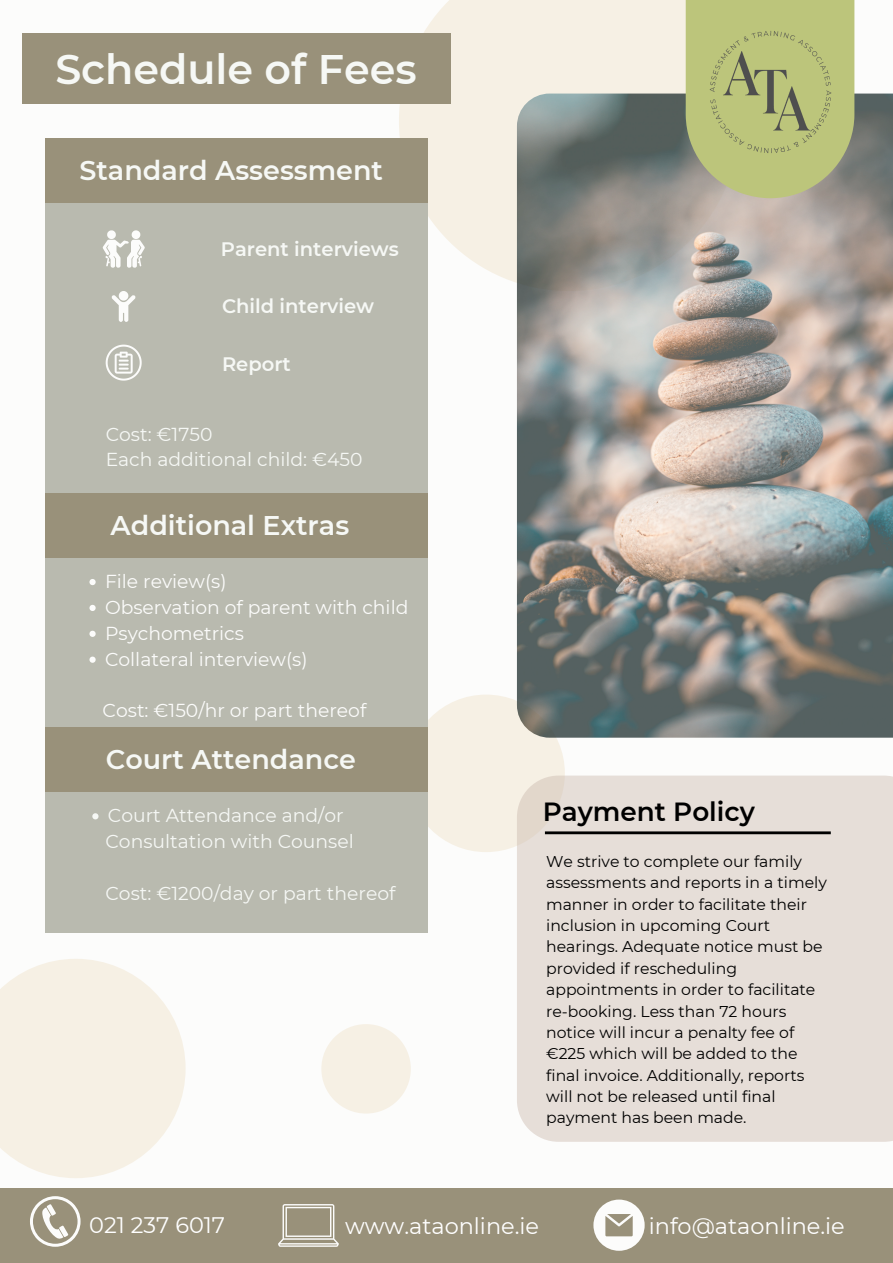
<style>
.page{position:relative;width:893px;height:1263px;background:#fcfcfb}
.page>*{position:absolute;margin:0;border:0;box-sizing:border-box;transform-origin:0 0}
.t1{font:600 41.25px "Montserrat";color:#f6f8f5}
.t2{font:600 27px "Montserrat";color:#f6f8f5}
.t3{font:600 26.25px "Montserrat";color:#000}
.t4{font:22.42px "Montserrat";color:#fff}
.t5{font:600 19.5px "Montserrat";color:#f6f8f5}
.t6{font:18.75px/25.9px "Montserrat";color:#f6f8f5}
.t7{font:18.75px/25.9px "Montserrat";color:#fcfcfb}
.t8{font:15.67px/21.4px "Montserrat";color:#000}
</style>
<div class="page">
<div style="left:407px;top:694px;width:158px;height:158px;background:#f6f0e4;border-radius:50%"></div>
<svg style="left:399px;top:0;width:286px;height:291px;background:#f6f0e5"></svg>
<img style="left:517px;top:94px;width:376px;height:644px">
<div style="left:517px;top:775px;width:376px;height:367px;background:#e6ded8"></div>
<div style="left:22px;top:33px;width:428px;height:71px;background:#99917a"></div>
<div style="left:45px;top:139px;width:382px;height:793px;background:#b9baaf"></div>
<div style="left:45px;top:139px;width:382px;height:64px;background:#99917a"></div>
<svg style="left:111px;top:291px;width:25px;height:31px"></svg>
<svg style="left:103px;top:230px;width:42px;height:38px"></svg>
<svg style="left:106px;top:345px;width:36px;height:36px"></svg>
<div style="left:45px;top:493px;width:382px;height:64px;background:#99917a"></div>
<svg style="left:89px;top:579px;width:7px;height:6px"></svg>
<svg style="left:89px;top:605px;width:7px;height:6px"></svg>
<svg style="left:89px;top:631px;width:7px;height:6px"></svg>
<svg style="left:89px;top:657px;width:7px;height:6px"></svg>
<hr style="left:545px;top:831px;width:286px;height:3px;background:#000">
<svg style="left:685px;top:0;width:169px;height:198px;background:#b0b482"></svg>
<img style="left:689px;top:11px;width:162px;height:162px">
<svg style="left:0;top:959px;width:186px;height:219px"></svg>
<div style="left:0;top:1188px;width:893px;height:75px;background:#99917a"></div>
<svg style="left:593px;top:1199px;width:51px;height:52px"></svg>
<svg style="left:278px;top:1204px;width:61px;height:43px"></svg>
<svg style="left:30px;top:1196px;width:51px;height:51px"></svg>
<div style="left:45px;top:727px;width:382px;height:64px;background:#99917a"></div>
<svg style="left:92px;top:813px;width:6px;height:6px"></svg>
<div style="left:321px;top:1024px;width:90px;height:89px;background:#f6f0e4;border-radius:50%"></div>
<h1 class="t1" style="left:55px;top:44px;width:363px">Schedule of Fees</h1>
<h2 class="t2" style="left:80px;top:154px;width:305px">Standard Assessment</h2>
<p class="t5" style="left:221px;top:237px;width:179px">Parent interviews</p>
<p class="t5" style="left:222px;top:294px;width:154px">Child interview</p>
<p class="t5" style="left:222px;top:352px;width:70px">Report</p>
<p class="t6" style="left:106px;top:421px;width:258px">Cost: €1750<br>Each additional child: €450</p>
<h2 class="t2" style="left:111px;top:508px;width:240px">Additional Extras</h2>
<p class="t7" style="left:105px;top:568px;width:305px">File review(s)<br>Observation of parent with child<br>Psychometrics<br>Collateral interview(s)</p>
<p class="t7" style="left:103px;top:698px;width:265px">Cost: €150/hr or part thereof</p>
<h2 class="t2" style="left:106px;top:742px;width:251px">Court Attendance</h2>
<p class="t6" style="left:105px;top:802px;width:250px">Court Attendance and/or<br>Consultation with Counsel</p>
<p class="t6" style="left:105px;top:880px;width:291px">Cost: €1200/day or part thereof</p>
<h3 class="t3" style="left:543px;top:795px;width:214px">Payment Policy</h3>
<p class="t8" style="left:546px;top:850px;width:282px">We strive to complete our family assessments and reports in a timely manner in order to facilitate their inclusion in upcoming Court hearings. Adequate notice must be provided if rescheduling appointments in order to facilitate re-booking. Less than 72 hours notice will incur a penalty fee of €225 which will be added to the final invoice. Additionally, reports will not be released until final payment has been made.</p>
<h3 class="t4" style="left:89px;top:1211px;width:137px">021 237 6017</h3>
<h3 class="t4" style="left:345px;top:1213px;width:195px">www.ataonline.ie</h3>
<h3 class="t4" style="left:649px;top:1212px;width:197px">info@ataonline.ie</h3>
</div>
